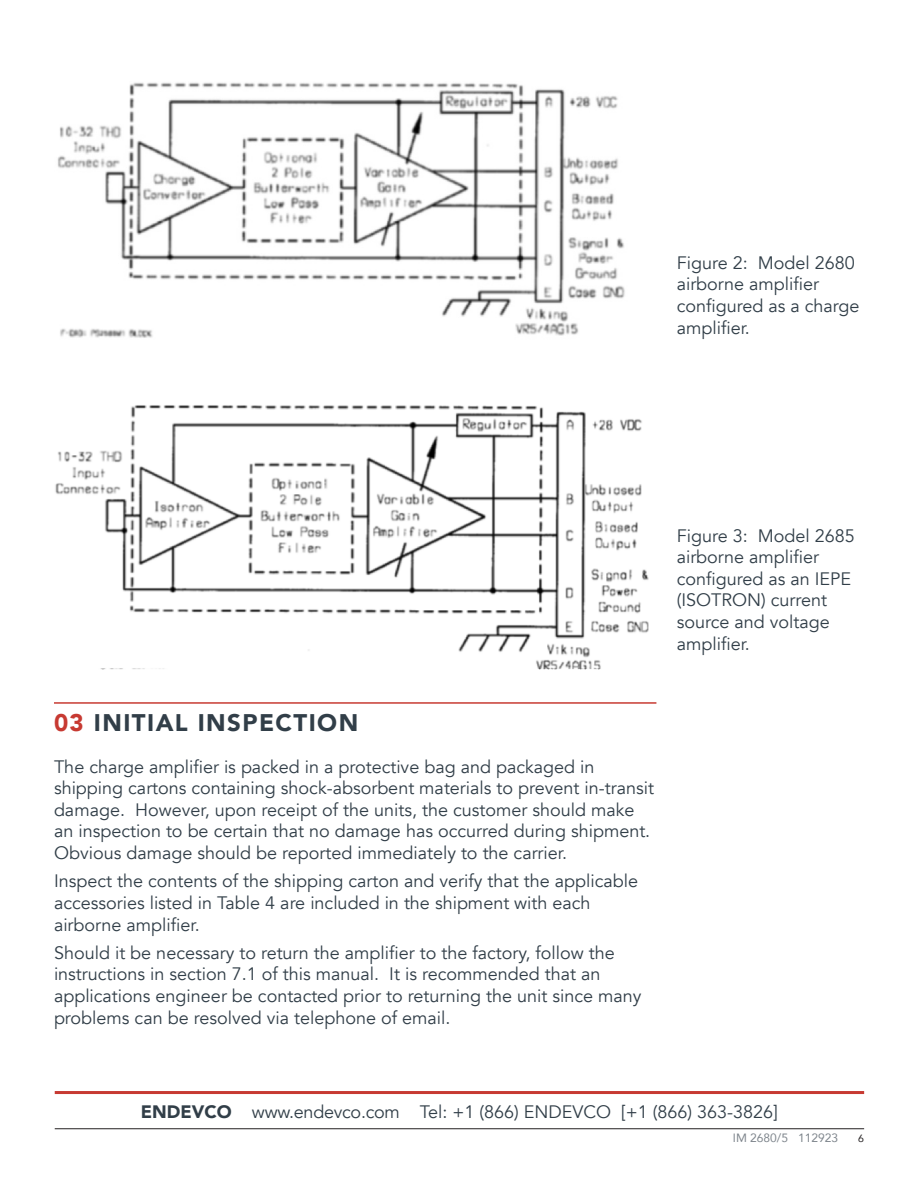
<style>
.page{position:relative;width:918px;height:1188px;background:#fff}
.page>*{position:absolute;margin:0;border:0;box-sizing:border-box;transform-origin:0 0}
.H1_Section_header{font:900 24px "Avenir";letter-spacing:.06em;color:#313e48}
.t1{font:18px/21.6px "Avenir";color:#313e48}
.t2{font:12px "Avenir";color:#7e858c}
.t3{font:10.5px "Avenir";color:#231f20}
.s1{color:#c73a32}
.s2{font-weight:900}
</style>
<div class="page">
<hr style="left:55px;top:1091px;width:809px;height:3px;background:#c73a32">
<hr style="left:55px;top:1128px;width:809px;height:1px;background:#231f20">
<hr style="left:54px;top:702px;width:602px;height:2px;background:#c73a32">
<img style="left:57px;top:82px;width:568px;height:256px">
<img style="left:55px;top:405px;width:594px;height:264px">
<p class="t1" style="left:677px;top:252px;width:184px">Figure 2: Model 2680 airborne amplifier configured as a charge amplifier.</p>
<p class="t1" style="left:677px;top:525px;width:180px">Figure 3: Model 2685 airborne amplifier configured as an IEPE (ISOTRON) current source and voltage amplifier.</p>
<p class="H1_Section_header" style="left:54px;top:702px;width:306px"><span class="s1">03</span> INITIAL INSPECTION</p>
<p class="t1" style="left:54px;top:756px;width:602px">The charge amplifier is packed in a protective bag and packaged in shipping cartons containing shock-absorbent materials to prevent in-transit damage. However, upon receipt of the units, the customer should make an inspection to be certain that no damage has occurred during shipment.<br>Obvious damage should be reported immediately to the carrier.</p>
<p class="t1" style="left:54px;top:871px;width:586px">Inspect the contents of the shipping carton and verify that the applicable accessories listed in Table 4 are included in the shipment with each airborne amplifier.</p>
<p class="t1" style="left:54px;top:942px;width:589px">Should it be necessary to return the amplifier to the factory, follow the instructions in section 7.1 of this manual. It is recommended that an applications engineer be contacted prior to returning the unit since many problems can be resolved via telephone of email.</p>
<p class="t1" style="left:141px;top:1101px;width:638px"><span class="s2">ENDEVCO</span> www.endevco.com Tel: +1 (866) ENDEVCO [+1 (866) 363-3826]</p>
<p class="t2" style="left:733px;top:1128px;width:107px">IM 2680/5 112923</p>
<p class="t3" style="left:858px;top:1130px;width:7px">6</p>
</div>
